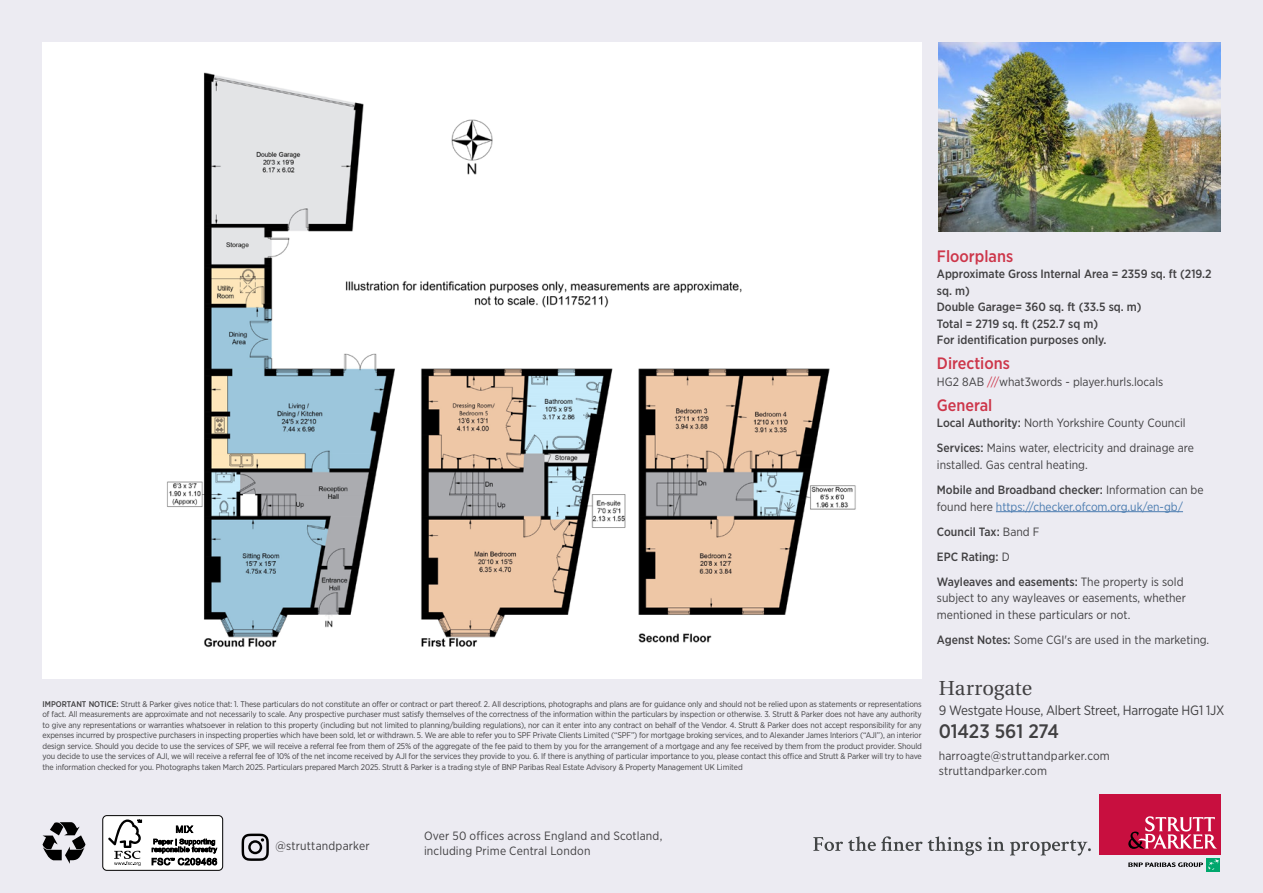
<style>
.page{position:relative;width:1263px;height:893px;background:#ecebf2}
.page>*{position:absolute;margin:0;border:0;box-sizing:border-box;transform-origin:0 0}
.t1{font:20.25px "Utopia";color:#414042}
.t2{font:500 19.5px "Gotham Narrow";letter-spacing:-.01em;color:#414042}
.t3{font:500 16.5px "Gotham Narrow";color:#cd364a}
.t4{font:13.5px "Gotham Narrow";letter-spacing:-.02em;color:#414042}
.t5{font:12px/25px "Gotham Narrow";color:#414042}
.t6{font:500 12px/16.5px "Gotham Narrow";color:#414042}
.t7{font:8.25px/10.5px "Gotham Narrow";letter-spacing:-.015em;color:#414042;text-align:justify}
.s1{font-weight:500}
.s2{color:#cd364a}
.s3{font-weight:400}
.s4{font-weight:400;color:#4b7cb0}
</style>
<div class="page">
<div style="left:43px;top:43px;width:879px;height:636px;background:#fff"></div>
<svg style="left:242px;top:834px;width:27px;height:27px"></svg>
<img style="left:939px;top:42px;width:281px;height:190px">
<img style="left:167px;top:72px;width:689px;height:576px">
<hr style="left:996px;top:511px;width:187px;height:1px;background:#4b7cb0">
<div style="left:103px;top:816px;width:120px;height:54px;background:#fff;border-radius:4px"></div>
<div style="left:102px;top:815px;width:121px;height:56px;border:1px solid #000;border-radius:4px"></div>
<svg style="left:108px;top:819px;width:34px;height:47px"></svg>
<svg style="left:176px;top:825px;width:17px;height:8px"></svg>
<svg style="left:152px;top:839px;width:65px;height:26px"></svg>
<svg style="left:813px;top:836px;width:278px;height:19px"></svg>
<div style="left:1206px;top:858px;width:14px;height:14px;background:#00a76d"></div>
<svg style="left:1128px;top:859px;width:91px;height:11px"></svg>
<div style="left:1099px;top:794px;width:121px;height:60px;background:#c80f3f"></div>
<svg style="left:1128px;top:816px;width:89px;height:33px"></svg>
<svg style="left:43px;top:822px;width:42px;height:42px"></svg>
<p class="t7" style="left:43px;top:698px;width:881px"><span class="s1">IMPORTANT NOTICE:</span> Strutt &amp; Parker gives notice that: 1. These particulars do not constitute an offer or contract or part thereof. 2. All descriptions, photographs and plans are for guidance only and should not be relied upon as statements or representations of fact. All measurements are approximate and not necessarily to scale. Any prospective purchaser must satisfy themselves of the correctness of the information within the particulars by inspection or otherwise. 3. Strutt &amp; Parker does not have any authority to give any representations or warranties whatsoever in relation to this property (including but not limited to planning/building regulations), nor can it enter into any contract on behalf of the Vendor. 4. Strutt &amp; Parker does not accept responsibility for any expenses incurred by prospective purchasers in inspecting properties which have been sold, let or withdrawn. 5. We are able to refer you to SPF Private Clients Limited (“SPF”) for mortgage broking services, and to Alexander James Interiors (“AJI”), an interior design service. Should you decide to use the services of SPF, we will receive a referral fee from them of 25% of the aggregate of the fee paid to them by you for the arrangement of a mortgage and any fee received by them from the product provider. Should you decide to use the services of AJI, we will receive a referral fee of 10% of the net income received by AJI for the services they provide to you. 6. If there is anything of particular importance to you, please contact this office and Strutt &amp; Parker will try to have the information checked for you. Photographs taken March 2025. Particulars prepared March 2025. Strutt &amp; Parker is a trading style of BNP Paribas Real Estate Advisory &amp; Property Management UK Limited</p>
<h3 class="t3" style="left:937px;top:246px;width:78px">Floorplans</h3>
<h3 class="t6" style="left:937px;top:266px;width:276px">Approximate Gross Internal Area = 2359 sq. ft (219.2 sq. m)<br>Double Garage= 360 sq. ft (33.5 sq. m)<br>Total = 2719 sq. ft (252.7 sq m)<br>For identification purposes only.</h3>
<h3 class="t3" style="left:937px;top:353px;width:75px">Directions</h3>
<h3 class="t5" style="left:937px;top:369px;width:228px">HG2 8AB <span class="s2">///</span>what3words - player.hurls.locals</h3>
<h3 class="t3" style="left:937px;top:395px;width:57px">General</h3>
<h3 class="t5" style="left:937px;top:410px;width:258px"><span class="s1">Local Authority:</span> North Yorkshire County Council<br><span class="s1">Services:</span> Mains water, electricity and drainage are</h3>
<h3 class="t5" style="left:937px;top:452px;width:268px">installed. Gas central heating.<br><span class="s1">Mobile and Broadband checker:</span> Information can be</h3>
<h3 class="t6" style="left:937px;top:494px;width:248px;line-height:25px"><span class="s3">found here</span> <span class="s4">https://checker.ofcom.org.uk/en-gb/<br></span>Council Tax: <span class="s3">Band F<br></span>EPC Rating: <span class="s3">D<br></span>Wayleaves and easements: <span class="s3">The property is sold</span></h3>
<h3 class="t5" style="left:937px;top:589px;width:251px;line-height:16.5px">subject to any wayleaves or easements, whether mentioned in these particulars or not.</h3>
<h3 class="t5" style="left:937px;top:627px;width:274px"><span class="s1">Agenst Notes:</span> Some CGI's are used in the marketing.</h3>
<h1 class="t1" style="left:939px;top:677px;width:95px">Harrogate</h1>
<h3 class="t4" style="left:939px;top:701px;width:287px">9 Westgate House, Albert Street, Harrogate HG1 1JX</h3>
<h2 class="t2" style="left:939px;top:719px;width:122px">01423 561 274</h2>
<h3 class="t5" style="left:939px;top:743px;width:173px">harroagte@struttandparker.com</h3>
<h3 class="t5" style="left:939px;top:758px;width:110px">struttandparker.com</h3>
<h3 class="t5" style="left:275px;top:833px;width:96px">@struttandparker</h3>
<h3 class="t5" style="left:424px;top:828px;width:240px;line-height:15px">Over 50 offices across England and Scotland, including Prime Central London</h3>
</div>
